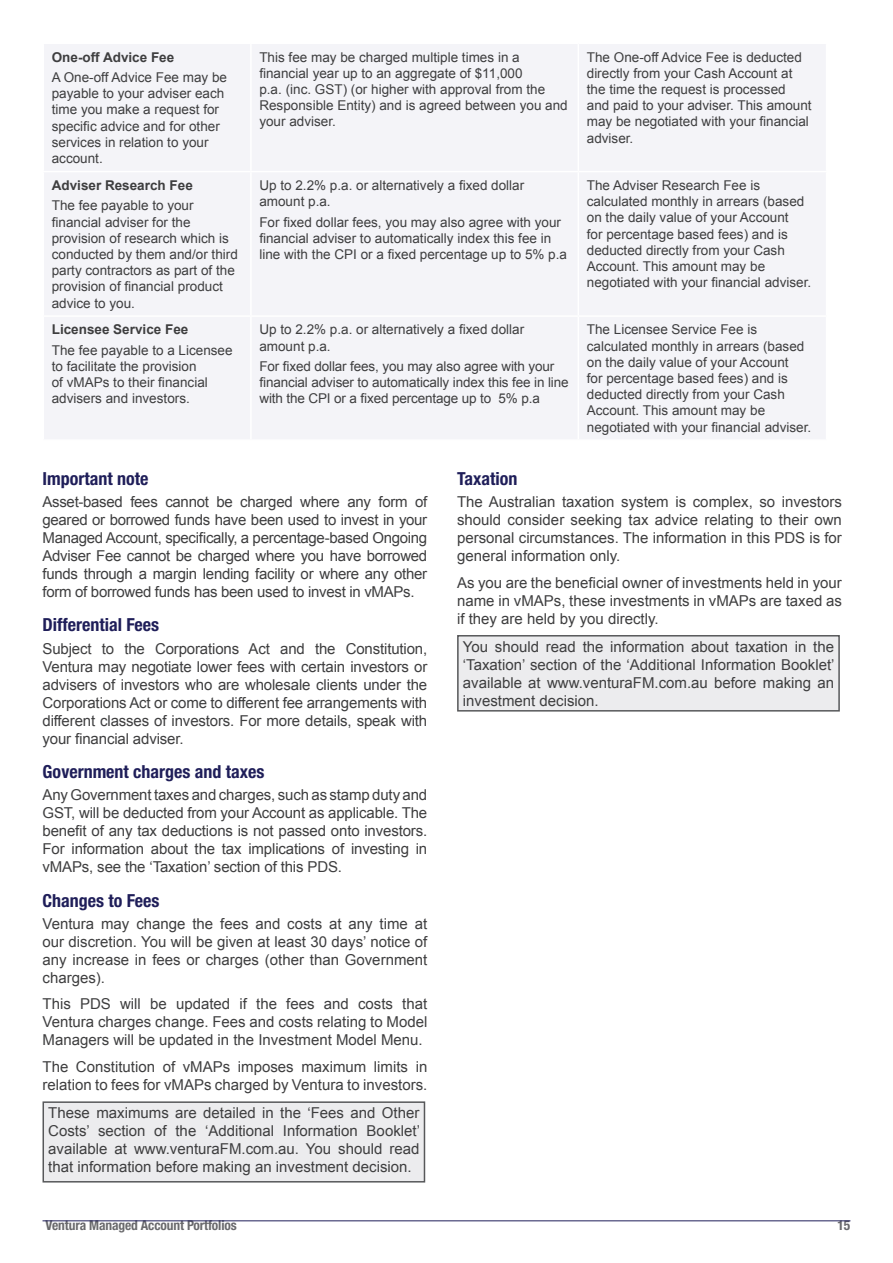
<style>
.page{position:relative;width:893px;height:1263px;background:#fff}
.page>*{position:absolute;margin:0;border:0;box-sizing:border-box;transform-origin:0 0}
.Sub_Section_Heading{font:700 condensed 18px "Helvetica Neue LT Pro";color:#1f1e59}
.footnote{font:700 condensed 18px "Helvetica Neue LT Pro";color:#1f1e59}
.Body_Text{font:15px/18px "Arial";color:#3e3e3f;text-align:justify}
.Table_text{font:13.5px/16.2px "Arial";color:#3e3e3f}
.Table_Text_Bold{font:700 13.5px "Arial";color:#3e3e3f}
.t1{font:700 condensed 13.5px "Helvetica Neue LT Pro";letter-spacing:-.01em;color:#69696c}
</style>
<div class="page">
<hr style="left:43px;top:1220px;width:807px;height:1px;background:#1f1e59">
<div style="left:43px;top:1102px;width:381px;height:80px;background:#ececee"></div>
<div style="left:43px;top:1101px;width:382px;height:81px;border:2px solid #57585a"></div>
<div style="left:458px;top:636px;width:381px;height:75px;background:#ececee"></div>
<div style="left:457px;top:635px;width:383px;height:76px;border:2px solid #57585a"></div>
<div style="left:44px;top:44px;width:781px;height:395px;background:#f4f4f8"></div>
<hr style="left:250px;top:44px;width:2px;height:127px;background:#fff">
<hr style="left:578px;top:44px;width:1px;height:127px;background:#fff">
<hr style="left:43px;top:171px;width:208px;height:1px;background:#fff">
<hr style="left:251px;top:171px;width:327px;height:1px;background:#fff">
<hr style="left:250px;top:172px;width:2px;height:143px;background:#fff">
<hr style="left:578px;top:171px;width:249px;height:1px;background:#fff">
<hr style="left:578px;top:172px;width:1px;height:143px;background:#fff">
<hr style="left:43px;top:315px;width:208px;height:2px;background:#fff">
<hr style="left:251px;top:315px;width:327px;height:2px;background:#fff">
<hr style="left:250px;top:317px;width:2px;height:122px;background:#fff">
<hr style="left:578px;top:315px;width:249px;height:2px;background:#fff">
<hr style="left:578px;top:317px;width:1px;height:122px;background:#fff">
<p class="Table_Text_Bold" style="left:52px;top:48px;width:124px">One-off Advice Fee</p>
<p class="Table_text" style="left:52px;top:69px;width:177px">A One-off Advice Fee may be payable to your adviser each time you make a request for specific advice and for other services in relation to your account.</p>
<p class="Table_Text_Bold" style="left:52px;top:176px;width:143px">Adviser Research Fee</p>
<p class="Table_text" style="left:52px;top:198px;width:188px">The fee payable to your financial adviser for the provision of research which is conducted by them and/or third party contractors as part of the provision of financial product advice to you.</p>
<p class="Table_Text_Bold" style="left:52px;top:321px;width:138px">Licensee Service Fee</p>
<p class="Table_text" style="left:52px;top:342px;width:182px">The fee payable to a Licensee to facilitate the provision<br>of vMAPs to their financial advisers and investors.</p>
<p class="Table_text" style="left:259px;top:49px;width:310px">This fee may be charged multiple times in a financial year up to an aggregate of $11,000<br>p.a. (inc. GST) (or higher with approval from the Responsible Entity) and is agreed between you and your adviser.</p>
<p class="Table_text" style="left:587px;top:49px;width:226px">The One-off Advice Fee is deducted directly from your Cash Account at the time the request is processed<br>and paid to your adviser. This amount may be negotiated with your financial adviser.</p>
<p class="Table_text" style="left:259px;top:177px;width:266px">Up to 2.2% p.a. or alternatively a fixed dollar amount p.a.</p>
<p class="Table_text" style="left:259px;top:214px;width:309px">For fixed dollar fees, you may also agree with your financial adviser to automatically index this fee in line with the CPI or a fixed percentage up to 5% p.a</p>
<p class="Table_text" style="left:259px;top:322px;width:266px">Up to 2.2% p.a. or alternatively a fixed dollar amount p.a.</p>
<p class="Table_text" style="left:259px;top:358px;width:311px">For fixed dollar fees, you may also agree with your financial adviser to automatically index this fee in line with the CPI or a fixed percentage up to 5% p.a</p>
<p class="Table_text" style="left:587px;top:177px;width:226px">The Adviser Research Fee is calculated monthly in arrears (based on the daily value of your Account<br>for percentage based fees) and is deducted directly from your Cash Account. This amount may be negotiated with your financial adviser.</p>
<p class="Table_text" style="left:587px;top:322px;width:226px">The Licensee Service Fee is calculated monthly in arrears (based on the daily value of your Account<br>for percentage based fees) and is deducted directly from your Cash Account. This amount may be negotiated with your financial adviser.</p>
<p class="footnote" style="left:43px;top:467px;width:107px">Important note</p>
<p class="Body_Text" style="left:43px;top:493px;width:386px">Asset-based fees cannot be charged where any form of geared or borrowed funds have been used to invest in your Managed Account, specifically, a percentage-based Ongoing Adviser Fee cannot be charged where you have borrowed funds through a margin lending facility or where any other form of borrowed funds has been used to invest in vMAPs.</p>
<p class="Sub_Section_Heading" style="left:43px;top:614px;width:118px">Differential Fees</p>
<p class="Body_Text" style="left:43px;top:639px;width:386px">Subject to the Corporations Act and the Constitution, Ventura may negotiate lower fees with certain investors or advisers of investors who are wholesale clients under the Corporations Act or come to different fee arrangements with different classes of investors. For more details, speak with your financial adviser.</p>
<p class="Sub_Section_Heading" style="left:43px;top:761px;width:224px">Government charges and taxes</p>
<p class="Body_Text" style="left:43px;top:786px;width:386px">Any Government taxes and charges, such as stamp duty and GST, will be deducted from your Account as applicable. The benefit of any tax deductions is not passed onto investors.<br>For information about the tax implications of investing in vMAPs, see the ‘Taxation’ section of this PDS.</p>
<p class="Sub_Section_Heading" style="left:43px;top:889px;width:118px">Changes to Fees</p>
<p class="Body_Text" style="left:43px;top:915px;width:386px">Ventura may change the fees and costs at any time at our discretion. You will be given at least 30 days’ notice of any increase in fees or charges (other than Government charges).</p>
<p class="Body_Text" style="left:43px;top:995px;width:386px">This PDS will be updated if the fees and costs that Ventura charges change. Fees and costs relating to Model Managers will be updated in the Investment Model Menu.</p>
<p class="Body_Text" style="left:43px;top:1058px;width:386px">The Constitution of vMAPs imposes maximum limits in relation to fees for vMAPs charged by Ventura to investors.</p>
<p class="Body_Text" style="left:48px;top:1104px;width:373px">These maximums are detailed in the ‘Fees and Other Costs’ section of the ‘Additional Information Booklet’ available at www.venturaFM.com.au. You should read that information before making an investment decision.</p>
<p class="Sub_Section_Heading" style="left:457px;top:467px;width:62px">Taxation</p>
<p class="Body_Text" style="left:457px;top:493px;width:386px">The Australian taxation system is complex, so investors should consider seeking tax advice relating to their own personal circumstances. The information in this PDS is for general information only.</p>
<p class="Body_Text" style="left:457px;top:573px;width:386px">As you are the beneficial owner of investments held in your name in vMAPs, these investments in vMAPs are taxed as if they are held by you directly.</p>
<p class="Body_Text" style="left:463px;top:638px;width:373px">You should read the information about taxation in the ‘Taxation’ section of the ‘Additional Information Booklet’ available at www.venturaFM.com.au before making an investment decision.</p>
<p class="t1" style="left:46px;top:1217px;width:193px">Ventura Managed Account Portfolios</p>
<p class="t1" style="left:838px;top:1217px;width:14px">15</p>
</div>
